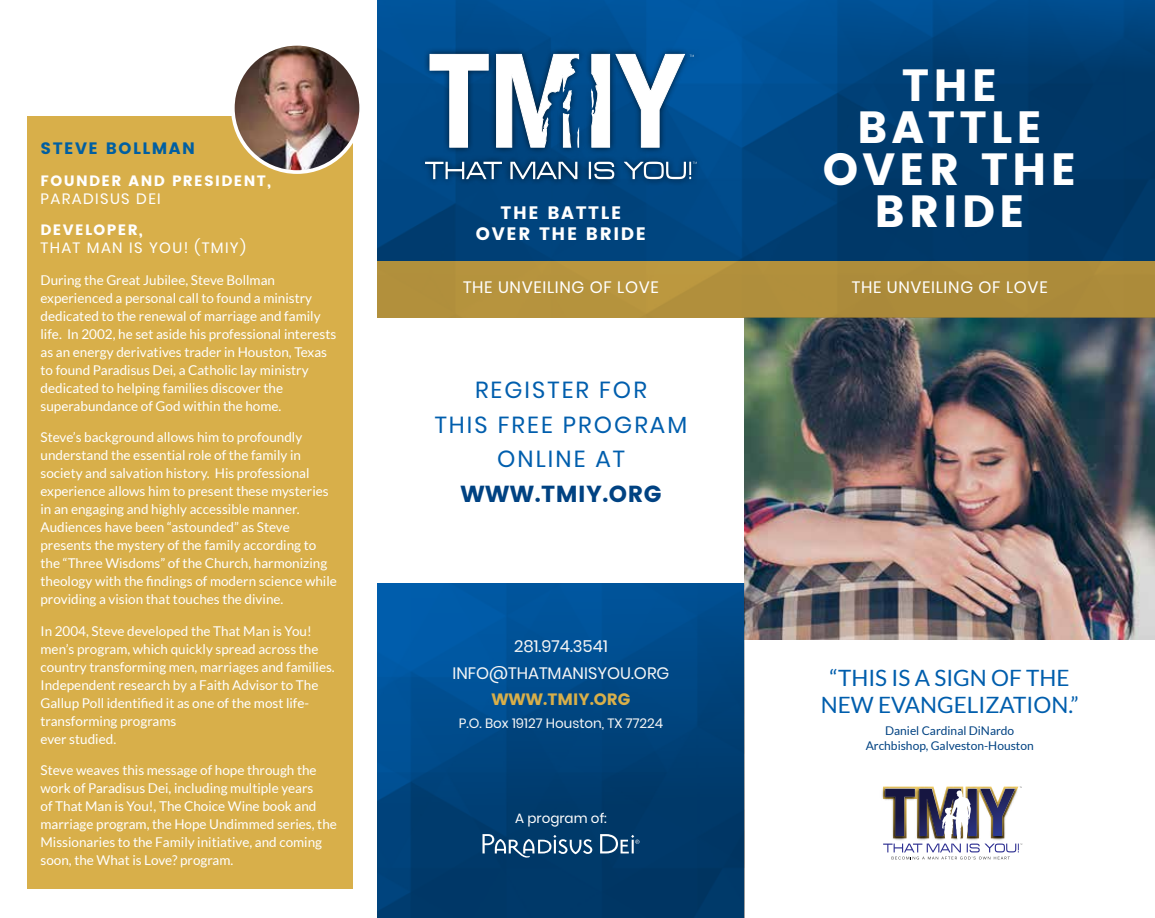
<style>
.page{position:relative;width:1155px;height:918px;background:#fff}
.page>*{position:absolute;margin:0;border:0;box-sizing:border-box;transform-origin:0 0}
.t1{font:45px/42px "Poppins";letter-spacing:.09em;color:#fff;text-align:center}
.t2{font:23.25px/34.8px "Poppins";letter-spacing:.09em;color:#005ead;text-align:center}
.t3{font:23.25px "Poppins";letter-spacing:.02em;color:#004282}
.t4{font:22.5px/27px "Lato";color:#005ead;text-align:center}
.t5{font:18px/21.6px "Poppins";letter-spacing:.09em;color:#fff;text-align:center}
.t6{font:16.5px "Poppins";letter-spacing:.04em;color:#fff}
.t7{font:16.5px/26.5px "Poppins";color:#f5f5f5;text-align:center}
.t8{font:16.5px "Poppins";color:#d8af4a}
.t9{font:16.5px "Poppins";letter-spacing:.09em;color:#005fa2}
.t10{font:15px "Poppins";letter-spacing:.09em;color:#fff}
.t11{font:15px "Poppins";letter-spacing:.09em;color:#fff}
.t12{font:13.5px/18px "Lato";color:#fff}
.t13{font:13.5px "Poppins";color:#f5f5f5}
.t14{font:13.5px "Poppins";color:#fff}
.t15{font:12px/14.4px "Lato";color:#004282;text-align:center}
</style>
<div class="page">
<img style="left:744px;top:317px;width:410px;height:323px">
<img style="left:378px;top:0;width:776px;height:261px">
<img style="left:378px;top:584px;width:366px;height:334px">
<div style="left:378px;top:261px;width:366px;height:56px;background:#b5933d"></div>
<svg style="left:482px;top:834px;width:110px;height:24px;background:#3a668b"></svg>
<svg style="left:600px;top:834px;width:39px;height:19px"></svg>
<div style="left:418px;top:47px;width:285px;height:139px;background:#000;opacity:.75"></div>
<svg style="left:425px;top:162px;width:77px;height:17px"></svg>
<svg style="left:510px;top:162px;width:67px;height:17px"></svg>
<hr style="left:588px;top:162px;width:3px;height:17px;background:#fff">
<svg style="left:594px;top:162px;width:20px;height:17px"></svg>
<svg style="left:429px;top:54px;width:59px;height:93px"></svg>
<svg style="left:615px;top:54px;width:79px;height:93px"></svg>
<svg style="left:591px;top:54px;width:18px;height:93px"></svg>
<svg style="left:496px;top:54px;width:83px;height:93px"></svg>
<svg style="left:623px;top:162px;width:73px;height:17px"></svg>
<img style="left:883px;top:786px;width:140px;height:59px">
<svg style="left:882px;top:787px;width:140px;height:72px"></svg>
<div style="left:744px;top:261px;width:410px;height:56px;background:#ac8b3b"></div>
<div style="left:27px;top:117px;width:325px;height:772px;background:#d8af4a"></div>
<img style="left:233px;top:44px;width:128px;height:128px;border-radius:64px">
<div style="left:231px;top:42px;width:132px;height:132px;border:4px solid #fff;border-radius:50%"></div>
<p class="t9" style="left:40px;top:139px;width:156px">STEVE BOLLMAN</p>
<p class="t11" style="left:40px;top:172px;width:232px">FOUNDER AND PRESIDENT,</p>
<p class="t10" style="left:40px;top:190px;width:122px">PARADISUS DEI</p>
<p class="t11" style="left:40px;top:221px;width:104px">DEVELOPER,</p>
<p class="t10" style="left:40px;top:239px;width:207px">THAT MAN IS YOU! (TMIY)</p>
<p class="t12" style="left:40px;top:271px;width:297px">During the Great Jubilee, Steve Bollman experienced a personal call to found a ministry dedicated to the renewal of marriage and family life. In 2002, he set aside his professional interests as an energy derivatives trader in Houston, Texas to found Paradisus Dei, a Catholic lay ministry dedicated to helping families discover the superabundance of God within the home.</p>
<p class="t12" style="left:40px;top:428px;width:298px">Steve’s background allows him to profoundly understand the essential role of the family in society and salvation history. His professional experience allows him to present these mysteries in an engaging and highly accessible manner.<br>Audiences have been “astounded” as Steve presents the mystery of the family according to the “Three Wisdoms” of the Church, harmonizing theology with the findings of modern science while providing a vision that touches the divine.</p>
<p class="t12" style="left:40px;top:622px;width:296px">In 2004, Steve developed the That Man is You! men’s program, which quickly spread across the country transforming men, marriages and families.<br>Independent research by a Faith Advisor to The Gallup Poll identified it as one of the most life&shy;transforming programs<br>ever studied.</p>
<p class="t12" style="left:40px;top:761px;width:298px">Steve weaves this message of hope through the work of Paradisus Dei, including multiple years<br>of That Man is You!, The Choice Wine book and marriage program, the Hope Undimmed series, the Missionaries to the Family initiative, and coming soon, the What is Love? program.</p>
<h3 class="t5" style="left:476px;top:202px;width:171px">THE BATTLE<br>OVER THE BRIDE</h3>
<p class="t6" style="left:463px;top:278px;width:197px">THE UNVEILING OF LOVE</p>
<h2 class="t2" style="left:434px;top:372px;width:254px">REGISTER FOR<br>THIS FREE PROGRAM<br>ONLINE AT</h2>
<h2 class="t3" style="left:460px;top:481px;width:202px">WWW.TMIY.ORG</h2>
<p class="t7" style="left:452px;top:633px;width:218px">281.974.3541<br>INFO@THATMANISYOU.ORG</p>
<p class="t8" style="left:491px;top:690px;width:141px">WWW.TMIY.ORG</p>
<p class="t13" style="left:458px;top:716px;width:206px">P.O. Box 19127 Houston, TX 77224</p>
<p class="t14" style="left:515px;top:810px;width:93px">A program of:</p>
<h1 class="t1" style="left:822px;top:65px;width:255px">THE<br>BATTLE<br>OVER THE<br>BRIDE</h1>
<p class="t6" style="left:851px;top:278px;width:197px">THE UNVEILING OF LOVE</p>
<h3 class="t4" style="left:820px;top:664px;width:259px">“THIS IS A SIGN OF THE<br>NEW EVANGELIZATION.”</h3>
<p class="t15" style="left:865px;top:724px;width:169px">Daniel Cardinal DiNardo<br>Archbishop, Galveston-Houston</p>
</div>
